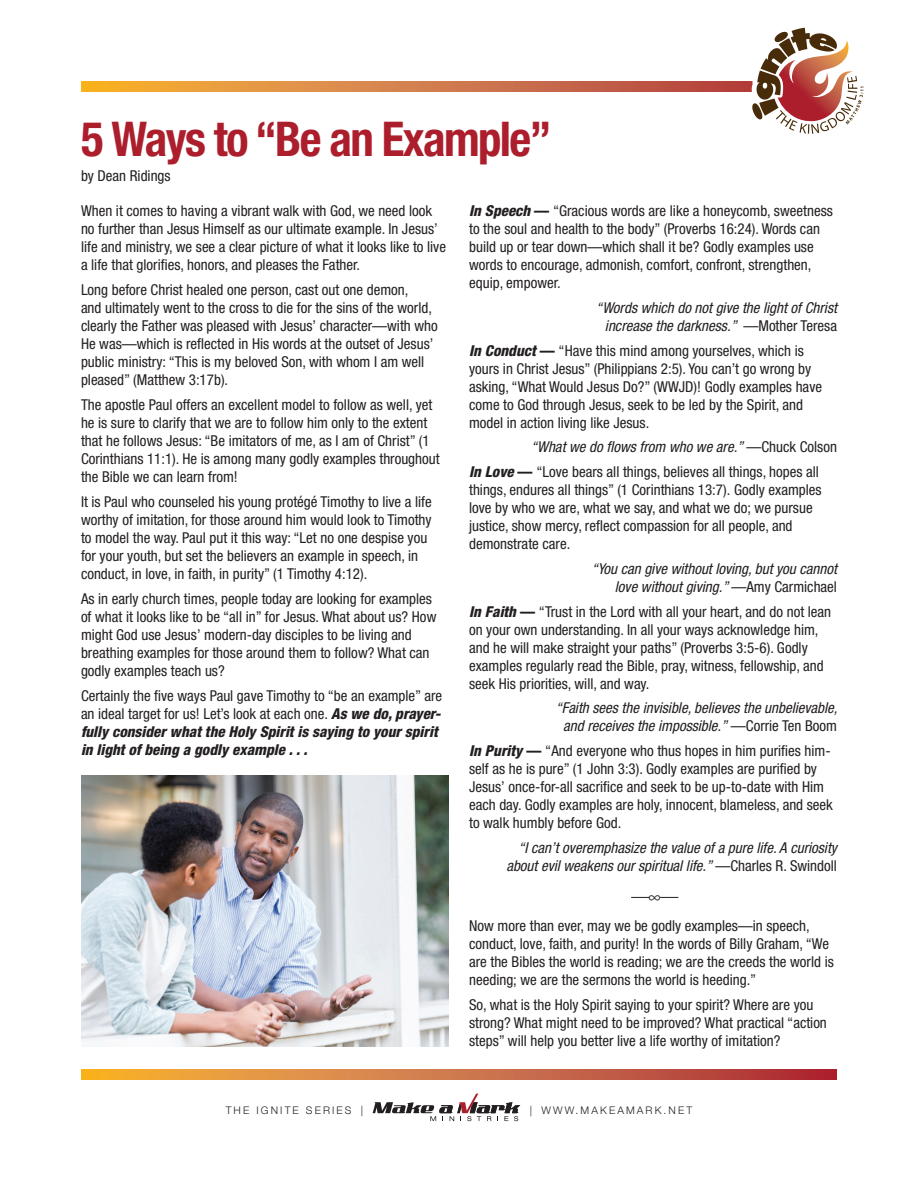
<style>
.page{position:relative;width:918px;height:1188px;background:#fff}
.page>*{position:absolute;margin:0;border:0;box-sizing:border-box;transform-origin:0 0}
.t1{font:700 condensed 48px "Helvetica Neue LT Std";letter-spacing:-.035em;color:#ac1e2c}
.t2{font:condensed 18px "Helvetica Neue LT Std";color:#231f20}
.t3{font:condensed 15px/18px "Helvetica Neue LT Std";color:#231f20}
.t4{font:italic condensed 15px/18px "Helvetica Neue LT Std";color:#231f20;text-align:center}
.t5{font:italic 800 condensed 15px/18px "Helvetica Neue LT Std";color:#231f20}
.t6{font:300 10.5px "Helvetica Neue LT Std";letter-spacing:.2em;color:#231f20}
.s1{font-weight:400;font-style:normal}
.s2{font-weight:800;font-style:italic}
.s3{font-weight:800}
.s4{font-style:normal}
.s5{font-style:italic}
</style>
<div class="page">
<svg style="left:81px;top:81px;width:668px;height:11px;background:#d47d43"></svg>
<svg style="left:749px;top:27px;width:115px;height:107px"></svg>
<svg style="left:81px;top:1069px;width:756px;height:11px;background:#d07341"></svg>
<svg style="left:373px;top:1094px;width:147px;height:27px"></svg>
<hr style="left:631px;top:897px;width:47px;height:1px;background:#231f20">
<img style="left:81px;top:775px;width:368px;height:271px">
<h1 class="t1" style="left:81px;top:110px;width:472px">5 Ways to “Be an Example”</h1>
<p class="t3" style="left:81px;top:166px;width:91px">by Dean Ridings</p>
<p class="t3" style="left:81px;top:202px;width:367px">When it comes to having a vibrant walk with God, we need look no further than Jesus Himself as our ultimate example. In Jesus’ life and ministry, we see a clear picture of what it looks like to live a life that glorifies, honors, and pleases the Father.</p>
<p class="t3" style="left:81px;top:280px;width:358px">Long before Christ healed one person, cast out one demon,<br>and ultimately went to the cross to die for the sins of the world, clearly the Father was pleased with Jesus’ character—with who He was—which is reflected in His words at the outset of Jesus’ public ministry: “This is my beloved Son, with whom I am well pleased” (Matthew 3:17b).</p>
<p class="t3" style="left:81px;top:395px;width:360px">The apostle Paul offers an excellent model to follow as well, yet he is sure to clarify that we are to follow him only to the extent that he follows Jesus: “Be imitators of me, as I am of Christ” (1<br>Corinthians 11:1). He is among many godly examples throughout the Bible we can learn from!</p>
<p class="t3" style="left:81px;top:492px;width:352px">It is Paul who counseled his young protégé Timothy to live a life worthy of imitation, for those around him would look to Timothy to model the way. Paul put it this way: “Let no one despise you for your youth, but set the believers an example in speech, in conduct, in love, in faith, in purity” (1 Timothy 4:12).</p>
<p class="t3" style="left:81px;top:589px;width:357px">As in early church times, people today are looking for examples of what it looks like to be “all in” for Jesus. What about us? How might God use Jesus’ modern-day disciples to be living and breathing examples for those around them to follow? What can godly examples teach us?</p>
<p class="t5" style="left:81px;top:686px;width:363px"><span class="s1">Certainly the five ways Paul gave Timothy to “be an example” are an ideal target for us! Let’s look at each one.</span> As we do, prayer&shy;fully consider what the Holy Spirit is saying to your spirit in light of being a godly example . . .</p>
<p class="t3" style="left:469px;top:202px;width:365px"><span class="s2">In Speech</span> <span class="s3">—</span> “Gracious words are like a honeycomb, sweetness to the soul and health to the body” (Proverbs 16:24). Words can build up or tear down—which shall it be? Godly examples use words to encourage, admonish, comfort, confront, strengthen, equip, empower.</p>
<p class="t4" style="left:596px;top:299px;width:242px">“Words which do not give the light of Christ increase the darkness.” <span class="s4">—Mother Teresa</span></p>
<p class="t3" style="left:469px;top:341px;width:355px"><span class="s2">In Conduct</span> <span class="s3">—</span> “Have this mind among yourselves, which is yours in Christ Jesus” (Philippians 2:5). You can’t go wrong by asking, “What Would Jesus Do?” (WWJD)! Godly examples have come to God through Jesus, seek to be led by the Spirit, and model in action living like Jesus.</p>
<p class="t3" style="left:469px;top:435px;width:369px;line-height:24.8px;text-indent:62px"><span class="s5">“What we do flows from who we are.”</span> —Chuck Colson<br><span class="s2">In Love</span> <span class="s3">—</span> “Love bears all things, believes all things, hopes all</p>
<p class="t3" style="left:469px;top:481px;width:354px">things, endures all things” (1 Corinthians 13:7). Godly examples love by who we are, what we say, and what we do; we pursue justice, show mercy, reflect compassion for all people, and demonstrate care.</p>
<p class="t4" style="left:592px;top:560px;width:247px;text-align:right">“You can give without loving, but you cannot love without giving.” <span class="s4">—Amy Carmichael</span></p>
<p class="t3" style="left:469px;top:602px;width:364px"><span class="s2">In Faith</span> <span class="s3">—</span> “Trust in the Lord with all your heart, and do not lean on your own understanding. In all your ways acknowledge him, and he will make straight your paths” (Proverbs 3:5-6). Godly examples regularly read the Bible, pray, witness, fellowship, and seek His priorities, will, and way.</p>
<p class="t4" style="left:556px;top:699px;width:283px">“Faith sees the invisible, believes the unbelievable, and receives the impossible.” <span class="s4">—Corrie Ten Boom</span></p>
<p class="t3" style="left:469px;top:742px;width:365px"><span class="s2">In Purity</span> <span class="s3">—</span> “And everyone who thus hopes in him purifies him&shy;self as he is pure” (1 John 3:3). Godly examples are purified by Jesus’ once-for-all sacrifice and seek to be up-to-date with Him each day. Godly examples are holy, innocent, blameless, and seek to walk humbly before God.</p>
<p class="t4" style="left:506px;top:839px;width:332px;text-align:right">“I can’t overemphasize the value of a pure life. A curiosity about evil weakens our spiritual life.” <span class="s4">—Charles R. Swindoll</span></p>
<p class="t2" style="left:648px;top:886px;width:14px">∞</p>
<p class="t3" style="left:469px;top:917px;width:366px">Now more than ever, may we be godly examples—in speech, conduct, love, faith, and purity! In the words of Billy Graham, “We are the Bibles the world is reading; we are the creeds the world is needing; we are the sermons the world is heeding.”</p>
<p class="t3" style="left:469px;top:996px;width:359px">So, what is the Holy Spirit saying to your spirit? Where are you strong? What might need to be improved? What practical “action steps” will help you better live a life worthy of imitation?</p>
<p class="t6" style="left:226px;top:1104px;width:139px">THE IGNITE SERIES |</p>
<p class="t6" style="left:530px;top:1104px;width:164px">| WWW.MAKEAMARK.NET</p>
</div>
